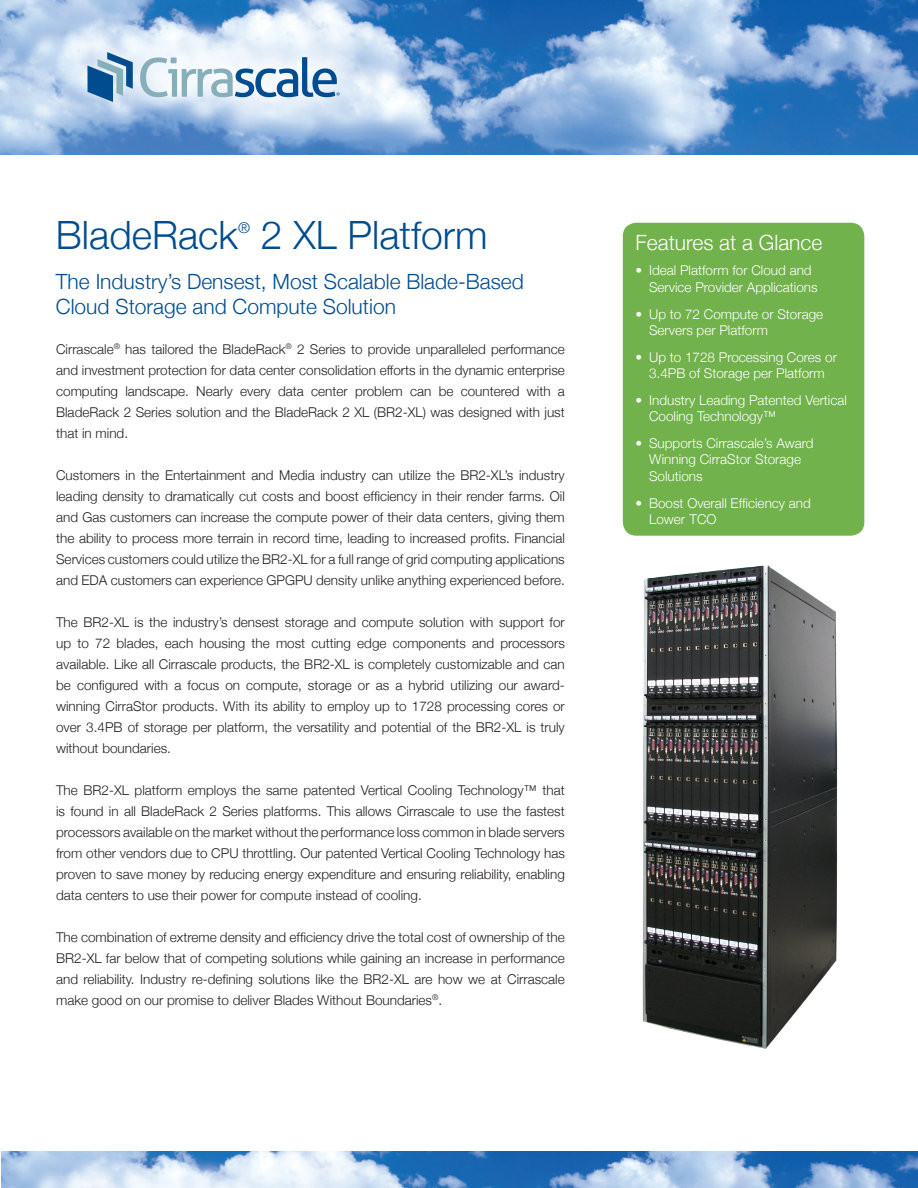
<style>
.page{position:relative;width:918px;height:1188px;background:#fff}
.page>*{position:absolute;margin:0;border:0;box-sizing:border-box;transform-origin:0 0}
.t1{font:300 39px "Helvetica Neue";color:#004c8e}
.t2{font:300 21px/25.2px "Helvetica Neue";color:#004c8e}
.t3{font:300 21px "Helvetica Neue";color:#fff}
.t4{font:300 15px "Helvetica Neue";color:#004c8e}
.t5{font:300 13.5px/21px "Helvetica Neue";color:#231f20;text-align:justify}
.t6{font:300 13.5px/16.2px "Helvetica Neue";color:#fff}
</style>
<div class="page">
<img style="left:0;top:0;width:918px;height:154px">
<img style="left:1px;top:1151px;width:917px;height:36px">
<svg style="left:87px;top:52px;width:46px;height:50px;background:#719cc1"></svg>
<svg style="left:140px;top:57px;width:200px;height:40px"></svg>
<div style="left:623px;top:223px;width:241px;height:313px;background:#71b24c;border-radius:14px"></div>
<img style="left:642px;top:565px;width:196px;height:484px">
<p class="t1" style="left:56px;top:211px;width:184px">BladeRack</p>
<p class="t4" style="left:238px;top:218px;width:13px">®</p>
<p class="t1" style="left:261px;top:211px;width:228px">2 XL Platform</p>
<p class="t2" style="left:56px;top:268px;width:469px">The Industry’s Densest, Most Scalable Blade-Based<br>Cloud Storage and Compute Solution</p>
<p class="t5" style="left:56px;top:338px;width:510px">Cirrascale<sup>®</sup> has tailored the BladeRack<sup>®</sup> 2 Series to provide unparalleled performance and investment protection for data center consolidation efforts in the dynamic enterprise computing landscape. Nearly every data center problem can be countered with a BladeRack 2 Series solution and the BladeRack 2 XL (BR2-XL) was designed with just that in mind.</p>
<p class="t5" style="left:56px;top:464px;width:510px">Customers in the Entertainment and Media industry can utilize the BR2-XL’s industry leading density to dramatically cut costs and boost efficiency in their render farms. Oil and Gas customers can increase the compute power of their data centers, giving them the ability to process more terrain in record time, leading to increased profits. Financial Services customers could utilize the BR2-XL for a full range of grid computing applications and EDA customers can experience GPGPU density unlike anything experienced before.</p>
<p class="t5" style="left:56px;top:611px;width:510px">The BR2-XL is the industry’s densest storage and compute solution with support for up to 72 blades, each housing the most cutting edge components and processors available. Like all Cirrascale products, the BR2-XL is completely customizable and can be configured with a focus on compute, storage or as a hybrid utilizing our award&shy;winning CirraStor products. With its ability to employ up to 1728 processing cores or over 3.4PB of storage per platform, the versatility and potential of the BR2-XL is truly without boundaries.</p>
<p class="t5" style="left:56px;top:779px;width:510px">The BR2-XL platform employs the same patented Vertical Cooling Technology™ that is found in all BladeRack 2 Series platforms. This allows Cirrascale to use the fastest processors available on the market without the performance loss common in blade servers from other vendors due to CPU throttling. Our patented Vertical Cooling Technology has proven to save money by reducing energy expenditure and ensuring reliability, enabling data centers to use their power for compute instead of cooling.</p>
<p class="t5" style="left:56px;top:926px;width:510px">The combination of extreme density and efficiency drive the total cost of ownership of the BR2-XL far below that of competing solutions while gaining an increase in performance and reliability. Industry re-defining solutions like the BR2-XL are how we at Cirrascale make good on our promise to deliver Blades Without Boundaries<sup>®</sup>.</p>
<p class="t3" style="left:636px;top:230px;width:188px">Features at a Glance</p>
<p class="t6" style="left:649px;top:262px;width:170px;text-indent:-14px">• Ideal Platform for Cloud and<br>Service Provider Applications</p>
<p class="t6" style="left:649px;top:306px;width:176px;text-indent:-14px">• Up to 72 Compute or Storage<br>Servers per Platform</p>
<p class="t6" style="left:636px;top:349px;width:203px;text-align:center">• Up to 1728 Processing Cores or<br>3.4PB of Storage per Platform</p>
<p class="t6" style="left:649px;top:392px;width:199px;text-indent:-14px">• Industry Leading Patented Vertical<br>Cooling Technology™</p>
<p class="t6" style="left:649px;top:435px;width:166px;text-indent:-14px">• Supports Cirrascale’s Award<br>Winning CirraStor Storage<br>Solutions</p>
<p class="t6" style="left:649px;top:495px;width:163px;text-indent:-14px">• Boost Overall Efficiency and<br>Lower TCO</p>
</div>
